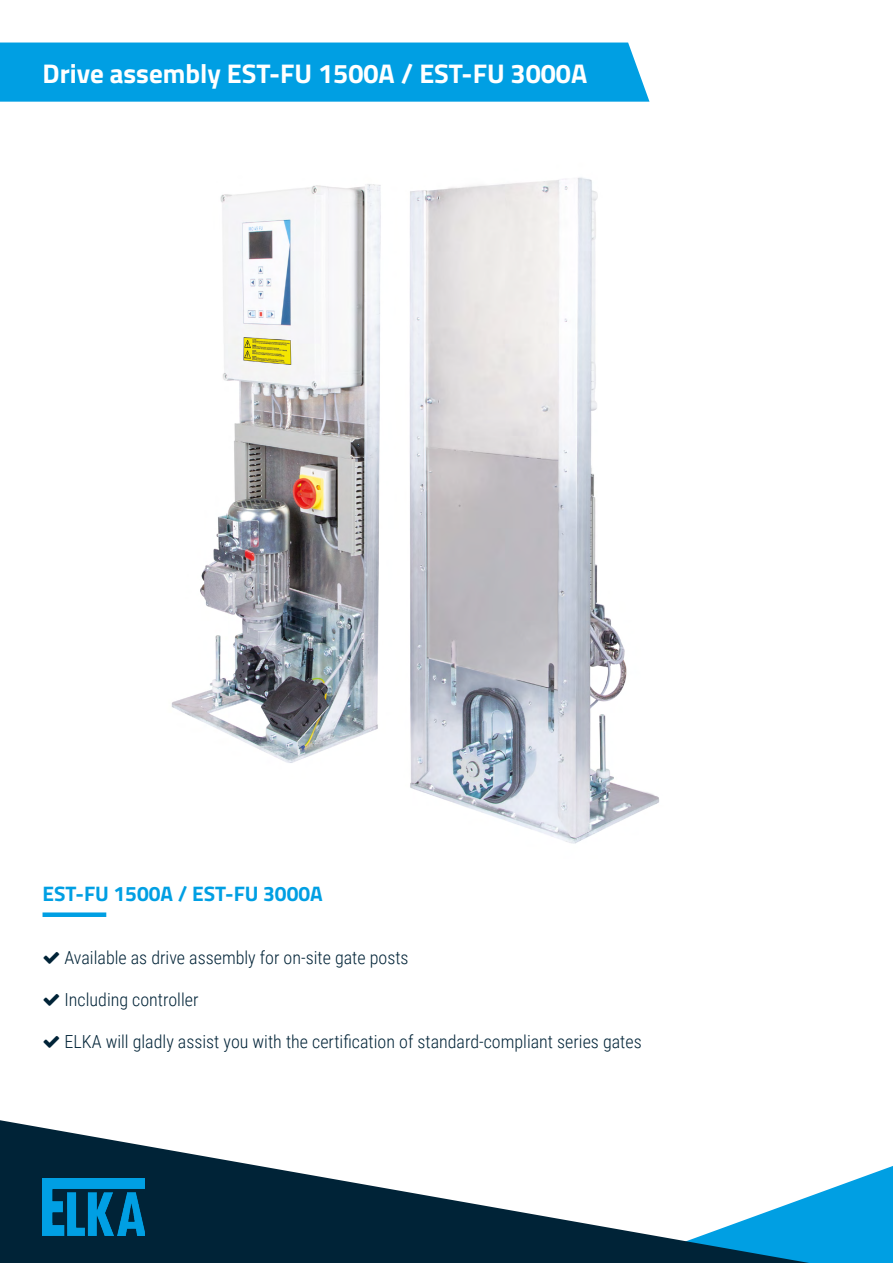
<style>
.page{position:relative;width:893px;height:1263px;background:#fff}
.page>*{position:absolute;margin:0;border:0;box-sizing:border-box;transform-origin:0 0}
.t1{font:700 27px "Titillium Web";color:#fff}
.t2{font:700 21px "Titillium Web";color:#009fe3}
.t3{font:300 18px "Roboto Condensed";color:#002337}
</style>
<div class="page">
<img style="left:171px;top:177px;width:488px;height:667px">
<div style="left:0;top:43px;width:649px;height:59px;background:#009fe3"></div>
<div style="left:43px;top:912px;width:63px;height:5px;background:#009fe3"></div>
<svg style="left:809px;top:1166px;width:84px;height:97px"></svg>
<svg style="left:0;top:1120px;width:809px;height:143px"></svg>
<img style="left:43px;top:1178px;width:102px;height:57px">
<h1 class="t1" style="left:43px;top:53px;width:546px">Drive assembly EST-FU 1500A / EST-FU 3000A</h1>
<p class="t2" style="left:43px;top:878px;width:282px">EST-FU 1500A / EST-FU 3000A</p>
<p class="t3" style="left:65px;top:945px;width:346px">Available as drive assembly for on-site gate posts</p>
<p class="t3" style="left:65px;top:987px;width:135px">Including controller</p>
<p class="t3" style="left:65px;top:1029px;width:579px">ELKA will gladly assist you with the certification of standard-compliant series gates</p>
</div>
